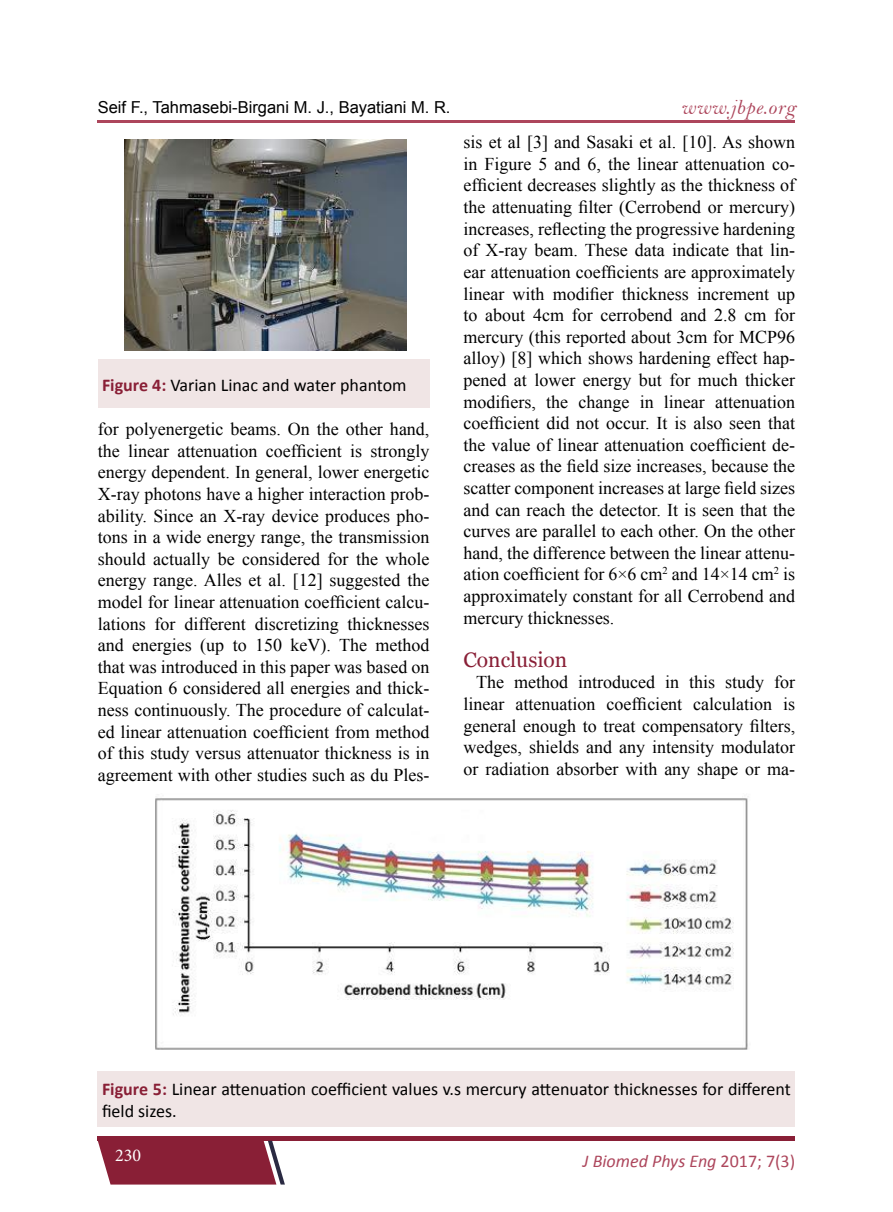
<style>
.page{position:relative;width:893px;height:1212px;background:#fff}
.page>*{position:absolute;margin:0;border:0;box-sizing:border-box;transform-origin:0 0}
.t1{font:21px "Bell MT Italic";letter-spacing:.03em;color:#ad465c}
.t2{font:21px "Georgia";color:#891f36}
.t3{font:18px/21.6px "Times New Roman";color:#000;text-align:justify}
.t4{font:18px/21.6px "Calibri";color:#000}
.t5{font:italic 18px "Calibri";color:#ad465c}
.t6{font:18px "Minion Pro";color:#fff}
.t7{font:16.5px "Arial";color:#000}
.s1{font-weight:700;color:#891f36}
.s2{font-style:normal}
</style>
<div class="page">
<div style="left:98px;top:1136px;width:697px;height:5px;background:#891f36"></div>
<svg style="left:98px;top:1141px;width:187px;height:43px;background:#913348"></svg>
<hr style="left:98px;top:120px;width:697px;height:2px;background:#ad465c">
<img style="left:124px;top:139px;width:283px;height:212px">
<div style="left:98px;top:360px;width:331px;height:48px;background:#f0e5e5"></div>
<img style="left:155px;top:796px;width:594px;height:254px">
<div style="left:98px;top:1071px;width:697px;height:56px;background:#f0e5e5"></div>
<p class="t7" style="left:98px;top:97px;width:354px">Seif F., Tahmasebi-Birgani M. J., Bayatiani M. R.</p>
<p class="t1" style="left:681px;top:94px;width:116px">www.jbpe.org</p>
<p class="t4" style="left:102px;top:374px;width:306px"><span class="s1">Figure 4:</span> Varian Linac and water phantom</p>
<p class="t3" style="left:98px;top:418px;width:333px">for polyenergetic beams. On the other hand, the linear attenuation coefficient is strongly energy dependent. In general, lower energetic X-ray photons have a higher interaction prob&shy;ability. Since an X-ray device produces pho&shy;tons in a wide energy range, the transmission should actually be considered for the whole energy range. Alles et al. [12] suggested the model for linear attenuation coefficient calcu&shy;lations for different discretizing thicknesses and energies (up to 150 keV). The method that was introduced in this paper was based on Equation 6 considered all energies and thick&shy;ness continuously. The procedure of calculat&shy;ed linear attenuation coefficient from method of this study versus attenuator thickness is in agreement with other studies such as du Ples-</p>
<p class="t3" style="left:463px;top:131px;width:333px">sis et al [3] and Sasaki et al. [10]. As shown in Figure 5 and 6, the linear attenuation co&shy;efficient decreases slightly as the thickness of the attenuating filter (Cerrobend or mercury) increases, reflecting the progressive hardening of X-ray beam. These data indicate that lin&shy;ear attenuation coefficients are approximately linear with modifier thickness increment up to about 4cm for cerrobend and 2.8 cm for mercury (this reported about 3cm for MCP96 alloy) [8] which shows hardening effect hap&shy;pened at lower energy but for much thicker modifiers, the change in linear attenuation coefficient did not occur. It is also seen that the value of linear attenuation coefficient de&shy;creases as the field size increases, because the scatter component increases at large field sizes and can reach the detector. It is seen that the curves are parallel to each other. On the other hand, the difference between the linear attenu&shy;ation coefficient for 6×6 cm<sup>2</sup> and 14×14 cm<sup>2</sup> is approximately constant for all Cerrobend and mercury thicknesses.</p>
<p class="t2" style="left:463px;top:647px;width:105px">Conclusion</p>
<p class="t3" style="left:463px;top:671px;width:333px;text-indent:13px">The method introduced in this study for linear attenuation coefficient calculation is general enough to treat compensatory filters, wedges, shields and any intensity modulator or radiation absorber with any shape or ma-</p>
<p class="t4" style="left:102px;top:1078px;width:690px"><span class="s1">Figure 5:</span> Linear attenuation coefficient values v.s mercury attenuator thicknesses for different field sizes.</p>
<p class="t6" style="left:115px;top:1143px;width:27px">230</p>
<p class="t5" style="left:583px;top:1148px;width:214px">J Biomed Phys Eng <span class="s2">2017; 7(3)</span></p>
</div>
